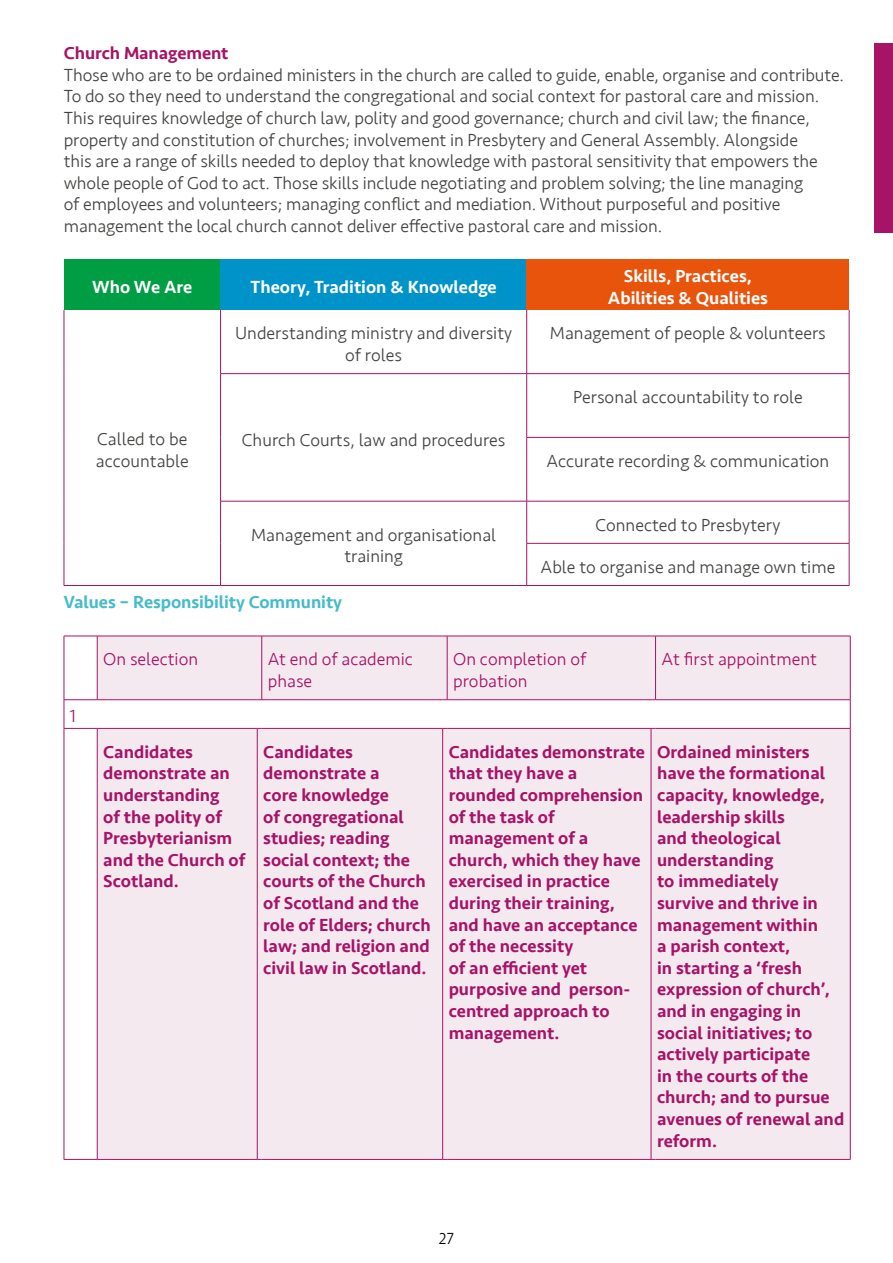
<style>
.page{position:relative;width:893px;height:1263px;background:#fff}
.page>*{position:absolute;margin:0;border:0;box-sizing:border-box;transform-origin:0 0}
.t1{font:300 18px/21.6px "Seravek";letter-spacing:-.005em;color:#434341}
.t2{font:500 18px/21.6px "Seravek";color:#a61367}
.t3{font:300 18px/21.6px "Seravek";color:#a61367}
.t4{font:500 18px/21.6px "Seravek";color:#fff;text-align:center}
.t5{font:500 18px "Seravek";letter-spacing:-.005em;color:#45bcc9}
.t6{font:300 16.5px "Seravek";color:#000}
</style>
<div class="page">
<div style="left:64px;top:260px;width:157px;height:50px;background:#009e44"></div>
<div style="left:221px;top:260px;width:306px;height:50px;background:#0093c9"></div>
<div style="left:527px;top:260px;width:322px;height:50px;background:#e9540d"></div>
<hr style="left:64px;top:310px;width:1px;height:64px;background:#a61367">
<hr style="left:64px;top:374px;width:1px;height:63px;background:#a61367">
<hr style="left:64px;top:437px;width:1px;height:64px;background:#a61367">
<hr style="left:64px;top:501px;width:1px;height:42px;background:#a61367">
<hr style="left:64px;top:543px;width:1px;height:42px;background:#a61367">
<hr style="left:64px;top:585px;width:157px;height:1px;background:#a61367">
<hr style="left:220px;top:310px;width:1px;height:63px;background:#a61367">
<hr style="left:526px;top:310px;width:1px;height:63px;background:#a61367">
<hr style="left:849px;top:310px;width:1px;height:63px;background:#a61367">
<hr style="left:220px;top:373px;width:307px;height:1px;background:#a61367">
<hr style="left:220px;top:374px;width:1px;height:63px;background:#a61367">
<hr style="left:220px;top:437px;width:1px;height:64px;background:#a61367">
<hr style="left:527px;top:373px;width:322px;height:1px;background:#a61367">
<hr style="left:526px;top:374px;width:1px;height:63px;background:#a61367">
<hr style="left:849px;top:374px;width:1px;height:63px;background:#a61367">
<hr style="left:526px;top:437px;width:323px;height:1px;background:#a61367">
<hr style="left:526px;top:438px;width:1px;height:63px;background:#a61367">
<hr style="left:849px;top:438px;width:1px;height:63px;background:#a61367">
<hr style="left:220px;top:501px;width:307px;height:1px;background:#a61367">
<hr style="left:220px;top:501px;width:1px;height:42px;background:#a61367">
<hr style="left:220px;top:543px;width:1px;height:42px;background:#a61367">
<hr style="left:221px;top:585px;width:306px;height:1px;background:#a61367">
<hr style="left:527px;top:501px;width:322px;height:1px;background:#a61367">
<hr style="left:526px;top:501px;width:1px;height:42px;background:#a61367">
<hr style="left:849px;top:501px;width:1px;height:42px;background:#a61367">
<hr style="left:526px;top:543px;width:323px;height:1px;background:#a61367">
<hr style="left:526px;top:543px;width:1px;height:42px;background:#a61367">
<hr style="left:849px;top:543px;width:1px;height:42px;background:#a61367">
<hr style="left:527px;top:585px;width:322px;height:1px;background:#a61367">
<div style="left:97px;top:637px;width:753px;height:522px;background:#f5e9f0"></div>
<svg style="left:64px;top:700px;width:1px;height:28px"></svg>
<svg style="left:850px;top:700px;width:1px;height:28px"></svg>
<hr style="left:64px;top:728px;width:33px;height:1px;background:#a61367">
<hr style="left:64px;top:729px;width:1px;height:430px;background:#a61367">
<hr style="left:64px;top:1159px;width:33px;height:1px;background:#a61367">
<hr style="left:97px;top:728px;width:160px;height:1px;background:#a61367">
<hr style="left:97px;top:729px;width:1px;height:430px;background:#a61367">
<hr style="left:97px;top:1159px;width:160px;height:1px;background:#a61367">
<hr style="left:257px;top:729px;width:1px;height:430px;background:#a61367">
<hr style="left:262px;top:728px;width:181px;height:1px;background:#a61367">
<hr style="left:262px;top:1159px;width:181px;height:1px;background:#a61367">
<hr style="left:442px;top:729px;width:1px;height:430px;background:#a61367">
<hr style="left:447px;top:728px;width:204px;height:1px;background:#a61367">
<hr style="left:447px;top:1159px;width:204px;height:1px;background:#a61367">
<hr style="left:651px;top:729px;width:1px;height:430px;background:#a61367">
<hr style="left:655px;top:728px;width:195px;height:1px;background:#a61367">
<hr style="left:850px;top:729px;width:1px;height:430px;background:#a61367">
<hr style="left:655px;top:1159px;width:195px;height:1px;background:#a61367">
<hr style="left:64px;top:636px;width:33px;height:1px;background:#a61367">
<hr style="left:64px;top:636px;width:1px;height:63px;background:#a61367">
<hr style="left:64px;top:699px;width:33px;height:1px;background:#a61367">
<hr style="left:97px;top:636px;width:160px;height:1px;background:#a61367">
<hr style="left:97px;top:636px;width:1px;height:63px;background:#a61367">
<hr style="left:97px;top:699px;width:160px;height:1px;background:#a61367">
<hr style="left:262px;top:636px;width:181px;height:1px;background:#a61367">
<hr style="left:261px;top:636px;width:1px;height:63px;background:#a61367">
<hr style="left:262px;top:699px;width:181px;height:1px;background:#a61367">
<hr style="left:447px;top:636px;width:204px;height:1px;background:#a61367">
<hr style="left:447px;top:636px;width:1px;height:63px;background:#a61367">
<hr style="left:447px;top:699px;width:204px;height:1px;background:#a61367">
<hr style="left:655px;top:636px;width:195px;height:1px;background:#a61367">
<hr style="left:655px;top:636px;width:1px;height:63px;background:#a61367">
<hr style="left:850px;top:636px;width:1px;height:63px;background:#a61367">
<hr style="left:655px;top:699px;width:195px;height:1px;background:#a61367">
<div style="left:875px;top:44px;width:18px;height:189px;background:#a61367"></div>
<p class="t2" style="left:64px;top:42px;width:166px">Church Management</p>
<p class="t1" style="left:64px;top:64px;width:782px">Those who are to be ordained ministers in the church are called to guide, enable, organise and contribute.<br>To do so they need to understand the congregational and social context for pastoral care and mission.<br>This requires knowledge of church law, polity and good governance; church and civil law; the finance, property and constitution of churches; involvement in Presbytery and General Assembly. Alongside<br>this are a range of skills needed to deploy that knowledge with pastoral sensitivity that empowers the whole people of God to act. Those skills include negotiating and problem solving; the line managing<br>of employees and volunteers; managing conflict and mediation. Without purposeful and positive management the local church cannot deliver effective pastoral care and mission.</p>
<p class="t4" style="left:92px;top:276px;width:102px">Who We Are</p>
<p class="t4" style="left:251px;top:276px;width:248px">Theory, Tradition &amp; Knowledge</p>
<p class="t4" style="left:608px;top:266px;width:162px">Skills, Practices,<br>Abilities &amp; Qualities</p>
<p class="t1" style="left:235px;top:323px;width:279px;text-align:center">Understanding ministry and diversity of roles</p>
<p class="t1" style="left:550px;top:323px;width:277px">Management of people &amp; volunteers</p>
<p class="t1" style="left:96px;top:429px;width:94px">Called to be accountable</p>
<p class="t1" style="left:242px;top:429px;width:265px">Church Courts, law and procedures</p>
<p class="t1" style="left:251px;top:524px;width:247px;text-align:center">Management and organisational training</p>
<p class="t5" style="left:64px;top:591px;width:280px">Values – Responsibility Community</p>
<p class="t1" style="left:573px;top:387px;width:231px">Personal accountability to role</p>
<p class="t1" style="left:546px;top:450px;width:284px">Accurate recording &amp; communication</p>
<p class="t1" style="left:596px;top:514px;width:186px">Connected to Presbytery</p>
<p class="t1" style="left:541px;top:556px;width:296px">Able to organise and manage own time</p>
<p class="t3" style="left:70px;top:706px;width:8px">1</p>
<p class="t3" style="left:103px;top:649px;width:96px">On selection</p>
<p class="t3" style="left:268px;top:649px;width:147px">At end of academic phase</p>
<p class="t3" style="left:453px;top:649px;width:135px">On completion of probation</p>
<p class="t3" style="left:662px;top:649px;width:157px">At first appointment</p>
<p class="t2" style="left:103px;top:741px;width:144px">Candidates demonstrate an understanding<br>of the polity of<br>Presbyterianism and the Church of<br>Scotland.</p>
<p class="t2" style="left:263px;top:741px;width:169px">Candidates demonstrate a<br>core knowledge<br>of congregational studies; reading social context; the courts of the Church of Scotland and the role of Elders; church law; and religion and civil law in Scotland.</p>
<p class="t2" style="left:449px;top:741px;width:198px">Candidates demonstrate that they have a rounded comprehension of the task of management of a church, which they have exercised in practice during their training, and have an acceptance of the necessity<br>of an efficient yet purposive and person&shy;centred approach to management.</p>
<p class="t2" style="left:657px;top:741px;width:189px">Ordained ministers have the formational capacity, knowledge, leadership skills<br>and theological understanding<br>to immediately<br>survive and thrive in management within<br>a parish context,<br>in starting a ‘fresh expression of church’, and in engaging in social initiatives; to actively participate<br>in the courts of the church; and to pursue avenues of renewal and reform.</p>
<p class="t6" style="left:439px;top:1229px;width:17px">27</p>
</div>
